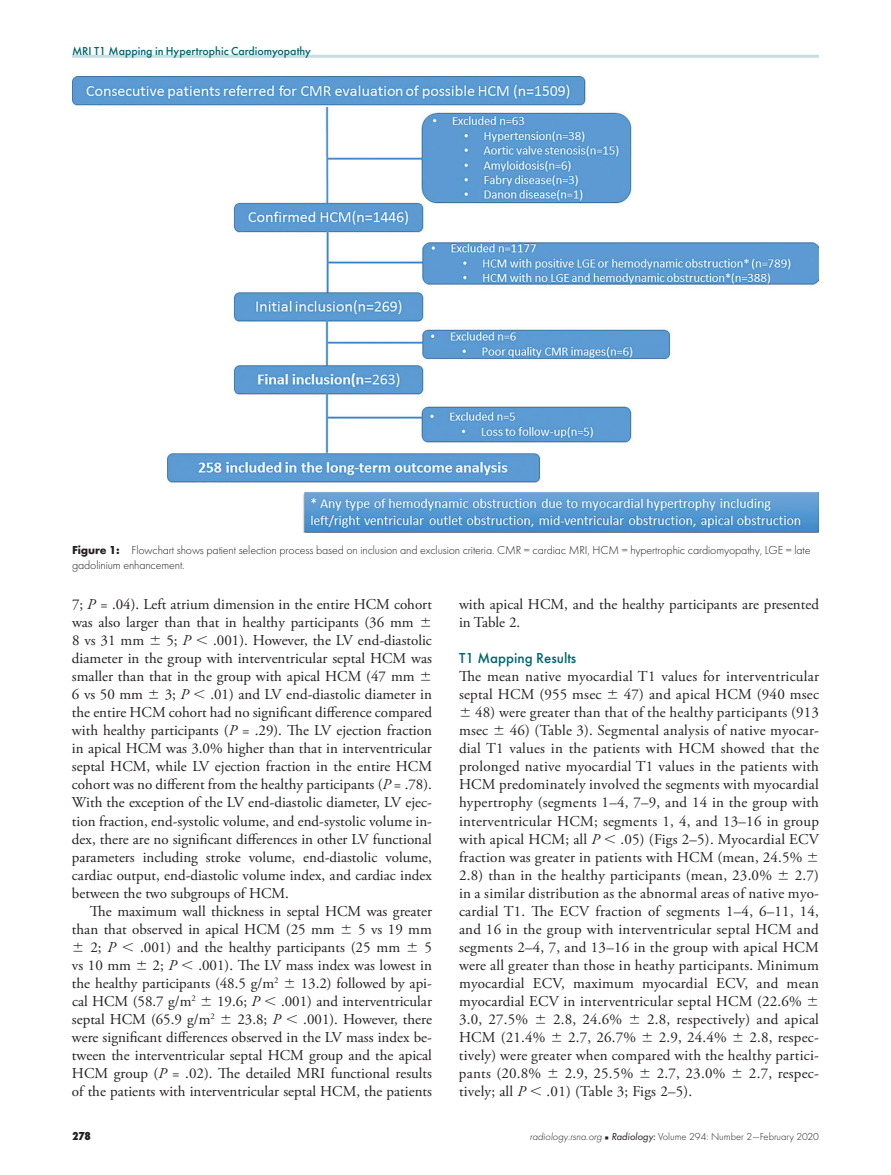
<style>
.page{position:relative;width:891px;height:1175px;background:#fff}
.page>*{position:absolute;margin:0;border:0;box-sizing:border-box;transform-origin:0 0}
.t1{font:15px/18px "Adobe Garamond Pro";color:#231f20;text-align:justify}
.t2{font:500 15px "Futura PT";color:#00636d}
.t3{font:300 12px/15px "Futura PT";letter-spacing:-.01em;color:#231f20}
.t4{font:500 12px "Futura PT";color:#00636d}
.t5{font:800 12px "Futura PT Cond";color:#231f20}
.t6{font:300 10.5px "Futura PT";color:#231f20}
.s1{font-weight:700}
.s2{font-style:italic}
.s3{font-family:"Universal Greekwith Math Pi"}
.s4{font-family:"Universal Newswith Comm Pi";font-weight:400;font-size:6px}
.s5{font-weight:400;font-style:italic}
</style>
<div class="page">
<hr style="left:72px;top:55px;width:747px;height:3px;background:#c6dee1">
<img style="left:72px;top:77px;width:747px;height:456px">
<p class="t4" style="left:72px;top:44px;width:240px">MRI T1 Mapping in Hypertrophic Cardiomyopathy</p>
<p class="t3" style="left:72px;top:542px;width:740px"><span class="s1">Figure 1:</span> Flowchart shows patient selection process based on inclusion and exclusion criteria. CMR = cardiac MRI, HCM = hypertrophic cardiomyopathy, LGE = late gadolinium enhancement.</p>
<p class="t1" style="left:72px;top:596px;width:362px">7; <span class="s2">P =</span> .04). Left atrium dimension in the entire HCM cohort was also larger than that in healthy participants (36 mm <span class="s3">6<br></span>8 vs 31 mm <span class="s3">6</span> 5; <span class="s2">P</span> <span class="s3">,</span> .001). However, the LV end-diastolic diameter in the group with interventricular septal HCM was smaller than that in the group with apical HCM (47 mm <span class="s3">6<br></span>6 vs 50 mm <span class="s3">6</span> 3; <span class="s2">P</span> <span class="s3">,</span> .01) and LV end-diastolic diameter in the entire HCM cohort had no significant difference compared with healthy participants (<span class="s2">P</span> = .29). The LV ejection fraction in apical HCM was 3.0% higher than that in interventricular septal HCM, while LV ejection fraction in the entire HCM cohort was no different from the healthy participants (<span class="s2">P</span> = .78).<br>With the exception of the LV end-diastolic diameter, LV ejec&shy;tion fraction, end-systolic volume, and end-systolic volume in&shy;dex, there are no significant differences in other LV functional parameters including stroke volume, end-diastolic volume, cardiac output, end-diastolic volume index, and cardiac index between the two subgroups of HCM.</p>
<p class="t1" style="left:72px;top:902px;width:362px;text-indent:18px">The maximum wall thickness in septal HCM was greater than that observed in apical HCM (25 mm <span class="s3">6</span> 5 vs 19 mm <span class="s3">6</span> 2; <span class="s2">P</span> <span class="s3">,</span> .001) and the healthy participants (25 mm <span class="s3">6</span> 5 vs 10 mm <span class="s3">6</span> 2; <span class="s2">P</span> <span class="s3">,</span> .001). The LV mass index was lowest in the healthy participants (48.5 g/m<sup>2</sup> <span class="s3">6</span> 13.2) followed by api&shy;cal HCM (58.7 g/m<sup>2</sup> <span class="s3">6</span> 19.6; <span class="s2">P</span> <span class="s3">,</span> .001) and interventricular septal HCM (65.9 g/m<sup>2</sup> <span class="s3">6</span> 23.8; <span class="s2">P</span> <span class="s3">,</span> .001). However, there were significant differences observed in the LV mass index be&shy;tween the interventricular septal HCM group and the apical HCM group (<span class="s2">P</span> = .02). The detailed MRI functional results of the patients with interventricular septal HCM, the patients</p>
<p class="t1" style="left:459px;top:596px;width:362px">with apical HCM, and the healthy participants are presented in Table 2.</p>
<p class="t2" style="left:459px;top:649px;width:119px">T1 Mapping Results</p>
<p class="t1" style="left:459px;top:668px;width:362px">The mean native myocardial T1 values for interventricular septal HCM (955 msec <span class="s3">6</span> 47) and apical HCM (940 msec <span class="s3">6</span> 48) were greater than that of the healthy participants (913 msec <span class="s3">6</span> 46) (Table 3). Segmental analysis of native myocar&shy;dial T1 values in the patients with HCM showed that the prolonged native myocardial T1 values in the patients with HCM predominately involved the segments with myocardial hypertrophy (segments 1–4, 7–9, and 14 in the group with interventricular HCM; segments 1, 4, and 13–16 in group with apical HCM; all <span class="s2">P</span> <span class="s3">,</span> .05) (Figs 2–5). Myocardial ECV fraction was greater in patients with HCM (mean, 24.5% <span class="s3">6<br></span>2.8) than in the healthy participants (mean, 23.0% <span class="s3">6</span> 2.7) in a similar distribution as the abnormal areas of native myo&shy;cardial T1. The ECV fraction of segments 1–4, 6–11, 14, and 16 in the group with interventricular septal HCM and segments 2–4, 7, and 13–16 in the group with apical HCM were all greater than those in heathy participants. Minimum myocardial ECV, maximum myocardial ECV, and mean myocardial ECV in interventricular septal HCM (22.6% <span class="s3">6<br></span>3.0, 27.5% <span class="s3">6</span> 2.8, 24.6% <span class="s3">6</span> 2.8, respectively) and apical HCM (21.4% <span class="s3">6</span> 2.7, 26.7% <span class="s3">6</span> 2.9, 24.4% <span class="s3">6</span> 2.8, respec&shy;tively) were greater when compared with the healthy partici&shy;pants (20.8% <span class="s3">6</span> 2.9, 25.5% <span class="s3">6</span> 2.7, 23.0% <span class="s3">6</span> 2.7, respec&shy;tively; all <span class="s2">P</span> <span class="s3">,</span> .01) (Table 3; Figs 2–5).</p>
<p class="t5" style="left:72px;top:1129px;width:20px">278</p>
<p class="t6" style="left:530px;top:1131px;width:291px"><span class="s2">radiology.rsna.org</span> <span class="s4">n</span> <span class="s5">Radiology:</span> Volume 294: Number 2—February 2020</p>
</div>
